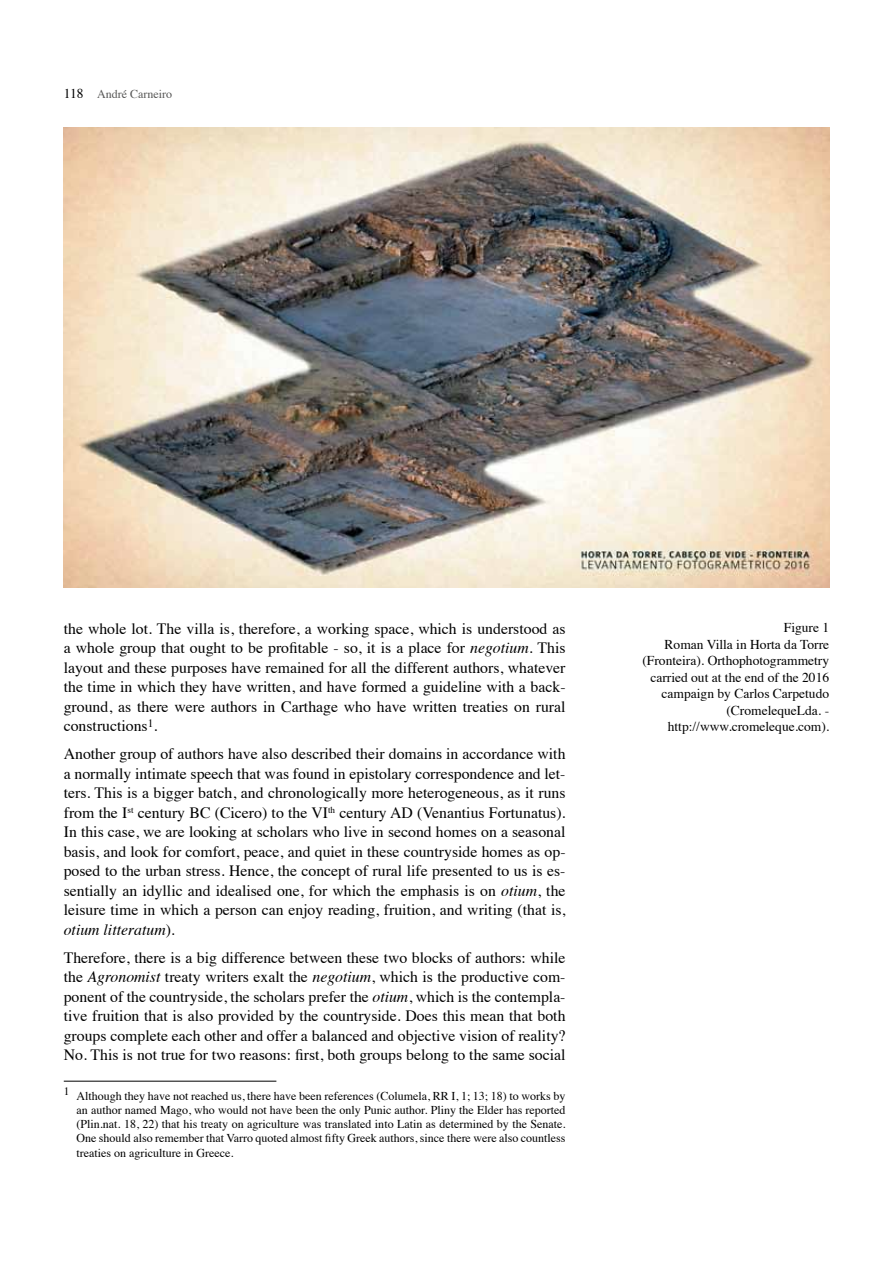
<style>
.page{position:relative;width:893px;height:1263px;background:#fff}
.page>*{position:absolute;margin:0;border:0;box-sizing:border-box;transform-origin:0 0}
.t1{font:15.75px/19.5px "Times";color:#000;text-align:justify}
.t2{font:13.5px/16.5px "Times";color:#000;text-align:right}
.t3{font:12px/14.2px "Times";color:#000;text-align:justify}
.t4{font:12px "Times";color:#575756}
.s1{font-size:13.5px;color:#000}
.s2{font-style:italic}
</style>
<div class="page">
<hr style="left:64px;top:1081px;width:212px;height:1px;background:#000">
<img style="left:64px;top:128px;width:765px;height:460px">
<p class="t4" style="left:64px;top:83px;width:110px"><span class="s1">118</span> André Carneiro</p>
<p class="t1" style="left:64px;top:617px;width:503px">the whole lot. The villa is, therefore, a working space, which is understood as a whole group that ought to be profitable - so, it is a place for <span class="s2">negotium</span>. This layout and these purposes have remained for all the different authors, whatever the time in which they have written, and have formed a guideline with a back&shy;ground, as there were authors in Carthage who have written treaties on rural constructions<sup>1</sup>.</p>
<p class="t1" style="left:64px;top:743px;width:503px">Another group of authors have also described their domains in accordance with a normally intimate speech that was found in epistolary correspondence and let&shy;ters. This is a bigger batch, and chronologically more heterogeneous, as it runs from the I<sup>st</sup> century BC (Cicero) to the VI<sup>th</sup> century AD (Venantius Fortunatus).<br>In this case, we are looking at scholars who live in second homes on a seasonal basis, and look for comfort, peace, and quiet in these countryside homes as op&shy;posed to the urban stress. Hence, the concept of rural life presented to us is es&shy;sentially an idyllic and idealised one, for which the emphasis is on <span class="s2">otium</span>, the leisure time in which a person can enjoy reading, fruition, and writing (that is, <span class="s2">otium litteratum</span>).</p>
<p class="t1" style="left:64px;top:946px;width:503px">Therefore, there is a big difference between these two blocks of authors: while the <span class="s2">Agronomist</span> treaty writers exalt the <span class="s2">negotium</span>, which is the productive com&shy;ponent of the countryside, the scholars prefer the <span class="s2">otium</span>, which is the contempla&shy;tive fruition that is also provided by the countryside. Does this mean that both groups complete each other and offer a balanced and objective vision of reality?<br>No. This is not true for two reasons: first, both groups belong to the same social</p>
<p class="t3" style="left:77px;top:1087px;width:490px;text-indent:-13px"><sup>1</sup> Although they have not reached us, there have been references (Columela, RR I, 1; 13; 18) to works by an author named Mago, who would not have been the only Punic author. Pliny the Elder has reported (Plin.nat. 18, 22) that his treaty on agriculture was translated into Latin as determined by the Senate.<br>One should also remember that Varro quoted almost fifty Greek authors, since there were also countless treaties on agriculture in Greece.</p>
<p class="t2" style="left:642px;top:618px;width:188px">Figure 1<br>Roman Villa in Horta da Torre (Fronteira). Orthophotogrammetry carried out at the end of the 2016 campaign by Carlos Carpetudo (CromelequeLda. - http://www.cromeleque.com).</p>
</div>
